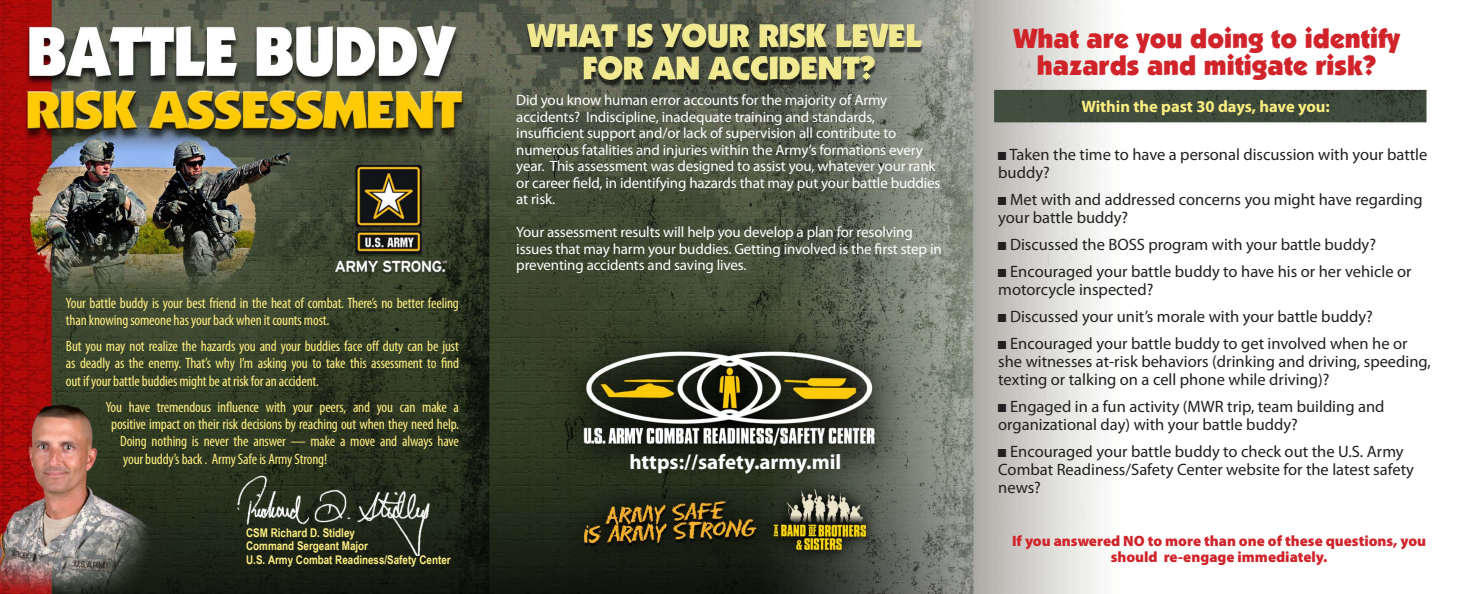
<style>
.page{position:relative;width:1458px;height:594px;background:#fff}
.page>*{position:absolute;margin:0;border:0;box-sizing:border-box;transform-origin:0 0}
.t1{font:27px/27px "Boulder";color:#d1232a;text-align:center}
.Body_Text{font:700 21px "Myriad Pro";color:#fff}
.Body_Text-2{font:16.5px/18px "Myriad Pro";color:#231f20}
.Controls{font:700 16.5px "Myriad Pro";color:#ffef81}
.Controls-2{font:condensed 15px/17.2px "Myriad Pro";letter-spacing:-.01em;color:#ffef81}
.Body_Text-3{font:15px/16.5px "Myriad Pro";letter-spacing:-.01em;color:#fff}
.Controls-3{font:900 15px/16.5px "Myriad Pro";color:#d1232a;text-align:center}
.Space{font:700 12px "Arial Narrow Special G1";color:#ffef81}
</style>
<div class="page">
<img style="left:0;top:0;width:1427px;height:594px">
<img style="left:237px;top:471px;width:193px;height:85px">
<svg style="left:998px;top:152px;width:8px;height:8px"></svg>
<svg style="left:998px;top:197px;width:8px;height:8px"></svg>
<svg style="left:998px;top:242px;width:8px;height:8px"></svg>
<svg style="left:998px;top:269px;width:8px;height:8px"></svg>
<svg style="left:998px;top:314px;width:8px;height:8px"></svg>
<svg style="left:998px;top:341px;width:8px;height:8px"></svg>
<svg style="left:998px;top:404px;width:8px;height:8px"></svg>
<svg style="left:998px;top:449px;width:8px;height:8px"></svg>
<p class="Controls-2" style="left:66px;top:294px;width:395px">Your battle buddy is your best friend in the heat of combat. There’s no better feeling than knowing someone has your back when it counts most.</p>
<p class="Controls-2" style="left:66px;top:337px;width:395px;text-align:justify">But you may not realize the hazards you and your buddies face off duty can be just as deadly as the enemy. That’s why I’m asking you to take this assessment to find out if your battle buddies might be at risk for an accident.</p>
<p class="Controls-2" style="left:106px;top:398px;width:355px">You have tremendous influence with your peers, and you can make a</p>
<p class="Controls-2" style="left:111px;top:415px;width:349px">positive impact on their risk decisions by reaching out when they need help.</p>
<p class="Controls-2" style="left:120px;top:433px;width:340px">Doing nothing is never the answer — make a move and always have</p>
<p class="Controls-2" style="left:123px;top:450px;width:205px">your buddy’s back . Army Safe is Army Strong!</p>
<p class="Space" style="left:246px;top:524px;width:110px">CSM Richard D. Stidley</p>
<p class="Space" style="left:246px;top:538px;width:123px">Command Sergeant Major</p>
<p class="Space" style="left:246px;top:551px;width:206px">U.S. Army Combat Readiness/Safety Center</p>
<p class="Body_Text-3" style="left:516px;top:92px;width:426px">Did you know human error accounts for the majority of Army accidents? Indiscipline, inadequate training and standards, insufficient support and/or lack of supervision all contribute to numerous fatalities and injuries within the Army’s formations every year. This assessment was designed to assist you, whatever your rank or career field, in identifying hazards that may put your battle buddies at risk.</p>
<p class="Body_Text-3" style="left:516px;top:224px;width:427px">Your assessment results will help you develop a plan for resolving issues that may harm your buddies. Getting involved is the first step in preventing accidents and saving lives.</p>
<p class="Body_Text" style="left:629px;top:448px;width:213px">https://safety.army.mil</p>
<p class="t1" style="left:1013px;top:25px;width:388px">What are you doing to identify hazards and mitigate risk?</p>
<p class="Controls" style="left:1082px;top:96px;width:250px">Within the past 30 days, have you:</p>
<p class="Body_Text-2" style="left:998px;top:145px;width:431px;text-indent:11px">Taken the time to have a personal discussion with your battle buddy?</p>
<p class="Body_Text-2" style="left:998px;top:190px;width:426px;text-indent:12px">Met with and addressed concerns you might have regarding your battle buddy?</p>
<p class="Body_Text-2" style="left:1010px;top:235px;width:367px">Discussed the BOSS program with your battle buddy?</p>
<p class="Body_Text-2" style="left:998px;top:262px;width:415px;text-indent:12px">Encouraged your battle buddy to have his or her vehicle or motorcycle inspected?</p>
<p class="Body_Text-2" style="left:1010px;top:307px;width:364px">Discussed your unit’s morale with your battle buddy?</p>
<p class="Body_Text-2" style="left:998px;top:334px;width:434px;text-indent:12px">Encouraged your battle buddy to get involved when he or she witnesses at-risk behaviors (drinking and driving, speeding, texting or talking on a cell phone while driving)?</p>
<p class="Body_Text-2" style="left:998px;top:397px;width:388px;text-indent:12px">Engaged in a fun activity (MWR trip, team building and organizational day) with your battle buddy?</p>
<p class="Body_Text-2" style="left:998px;top:442px;width:417px;text-indent:12px">Encouraged your battle buddy to check out the U.S. Army<br>Combat Readiness/Safety Center website for the latest safety news?</p>
<p class="Controls-3" style="left:1012px;top:533px;width:416px">If you answered NO to more than one of these questions, you should re-engage immediately.</p>
</div>
